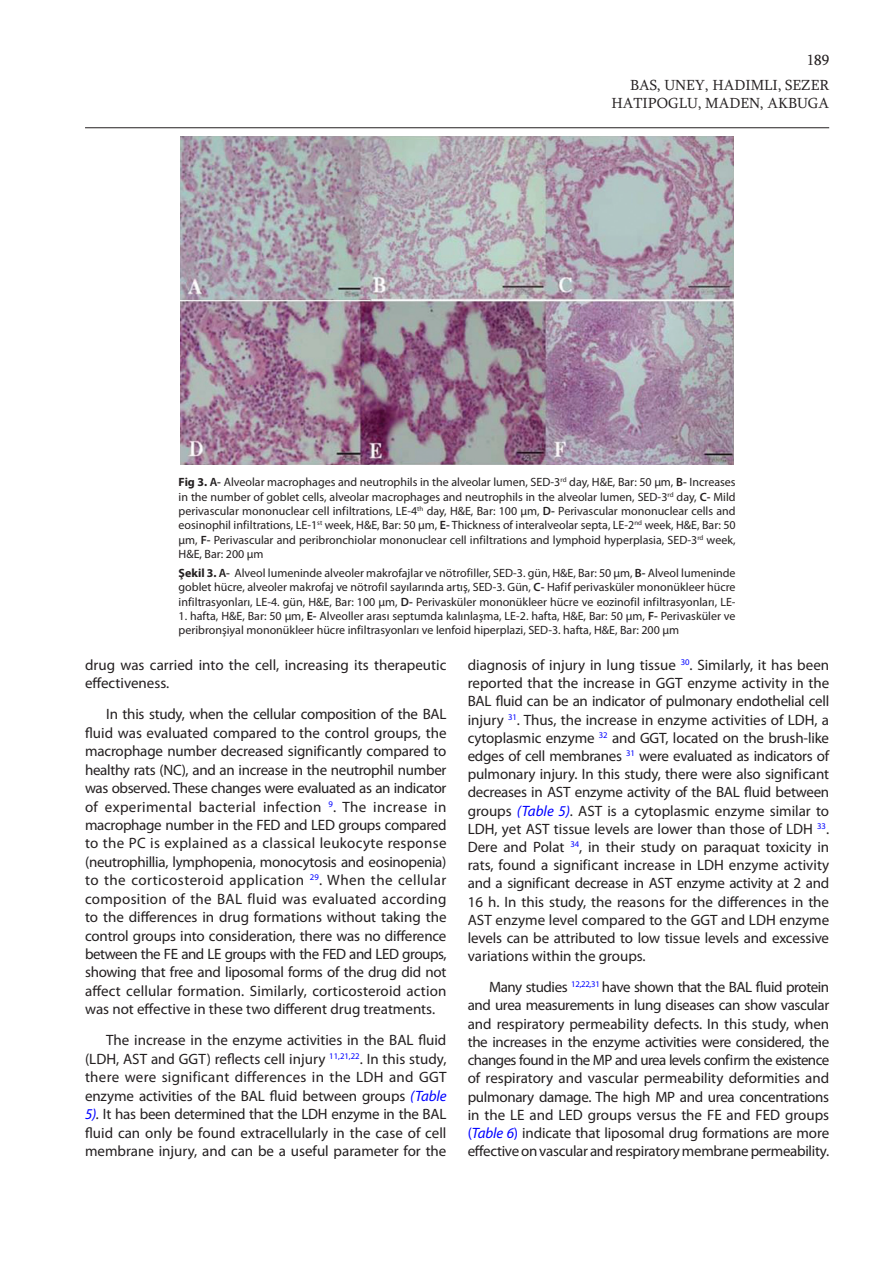
<style>
.page{position:relative;width:893px;height:1263px;background:#fff}
.page>*{position:absolute;margin:0;border:0;box-sizing:border-box;transform-origin:0 0}
.METIN{font:15px/18.1px "Myriad Pro";color:#231f20;text-align:justify}
.UST_BILGI_SAG{font:15px "Sylfaen";color:#231f20}
.sag_numara{font:15px "Sylfaen";color:#231f20}
.METIN-2{font:12px/14.4px "Myriad Pro";color:#231f20;text-align:justify}
.s1{font-weight:700}
.s2{font-weight:600}
.s3{font-style:italic;color:#00f}
.s4{font-style:italic}
.s5{color:#00f}
</style>
<div class="page">
<hr style="left:85px;top:127px;width:744px;height:1px;background:#231f20">
<img style="left:181px;top:136px;width:552px;height:329px">
<p class="sag_numara" style="left:807px;top:50px;width:24px">189</p>
<p class="UST_BILGI_SAG" style="left:630px;top:75px;width:201px">BAS, UNEY, HADIMLI, SEZER</p>
<p class="UST_BILGI_SAG" style="left:611px;top:93px;width:219px">HATIPOGLU, MADEN, AKBUGA</p>
<p class="METIN-2" style="left:179px;top:475px;width:559px"><span class="s1">Fig 3.</span> <span class="s2">A-</span> Alveolar macrophages and neutrophils in the alveolar lumen, SED-3<sup>rd</sup> day, H&amp;E, Bar: 50 µm, <span class="s2">B-</span> Increases in the number of goblet cells, alveolar macrophages and neutrophils in the alveolar lumen, SED-3<sup>rd</sup> day, <span class="s2">C-</span> Mild perivascular mononuclear cell infiltrations, LE-4<sup>th</sup> day, H&amp;E, Bar: 100 µm, <span class="s2">D-</span> Perivascular mononuclear cells and eosinophil infiltrations, LE-1<sup>st</sup> week, H&amp;E, Bar: 50 µm, <span class="s2">E-</span> Thickness of interalveolar septa, LE-2<sup>nd</sup> week, H&amp;E, Bar: 50 µm, <span class="s2">F-</span> Perivascular and peribronchiolar mononuclear cell infiltrations and lymphoid hyperplasia, SED-3<sup>rd</sup> week, H&amp;E, Bar: 200 µm</p>
<p class="METIN-2" style="left:179px;top:565px;width:559px"><span class="s1">Şekil 3.</span> <span class="s2">A-</span> Alveol lumeninde alveoler makrofajlar ve nötrofiller, SED-3. gün, H&amp;E, Bar: 50 µm, <span class="s2">B-</span> Alveol lumeninde goblet hücre, alveoler makrofaj ve nötrofil sayılarında artış, SED-3. Gün, <span class="s2">C-</span> Hafif perivasküler mononükleer hücre infiltrasyonları, LE-4. gün, H&amp;E, Bar: 100 µm, <span class="s2">D-</span> Perivasküler mononükleer hücre ve eozinofil infiltrasyonları, LE-</p>
<p class="METIN-2" style="left:179px;top:609px;width:558px">1. hafta, H&amp;E, Bar: 50 µm, <span class="s2">E-</span> Alveoller arası septumda kalınlaşma, LE-2. hafta, H&amp;E, Bar: 50 µm, <span class="s2">F-</span> Perivasküler ve peribronşiyal mononükleer hücre infiltrasyonları ve lenfoid hiperplazi, SED-3. hafta, H&amp;E, Bar: 200 µm</p>
<p class="METIN" style="left:85px;top:655px;width:363px">drug was carried into the cell, increasing its therapeutic effectiveness.</p>
<p class="METIN" style="left:85px;top:705px;width:363px;text-indent:21px">In this study, when the cellular composition of the BAL fluid was evaluated compared to the control groups, the macrophage number decreased significantly compared to healthy rats (NC), and an increase in the neutrophil number was observed. These changes were evaluated as an indicator of experimental bacterial infection <sup>9</sup>. The increase in macrophage number in the FED and LED groups compared to the PC is explained as a classical leukocyte response (neutrophillia, lymphopenia, monocytosis and eosinopenia) to the corticosteroid application <sup>29</sup>. When the cellular composition of the BAL fluid was evaluated according to the differences in drug formations without taking the control groups into consideration, there was no difference between the FE and LE groups with the FED and LED groups, showing that free and liposomal forms of the drug did not affect cellular formation. Similarly, corticosteroid action was not effective in these two different drug treatments.</p>
<p class="METIN" style="left:85px;top:1031px;width:363px;text-indent:21px">The increase in the enzyme activities in the BAL fluid (LDH, AST and GGT) reflects cell injury <sup>11,21,22</sup>. In this study, there were significant differences in the LDH and GGT enzyme activities of the BAL fluid between groups <span class="s3">(Table 5)</span><span class="s4">.</span> It has been determined that the LDH enzyme in the BAL fluid can only be found extracellularly in the case of cell membrane injury, and can be a useful parameter for the</p>
<p class="METIN" style="left:468px;top:655px;width:363px">diagnosis of injury in lung tissue <sup>30</sup>. Similarly, it has been reported that the increase in GGT enzyme activity in the BAL fluid can be an indicator of pulmonary endothelial cell injury <sup>31</sup>. Thus, the increase in enzyme activities of LDH, a cytoplasmic enzyme <sup>32</sup> and GGT, located on the brush-like edges of cell membranes <sup>31</sup> were evaluated as indicators of pulmonary injury. In this study, there were also significant decreases in AST enzyme activity of the BAL fluid between groups <span class="s3">(Table 5)</span>. AST is a cytoplasmic enzyme similar to LDH, yet AST tissue levels are lower than those of LDH <sup>33</sup>.<br>Dere and Polat <sup>34</sup>, in their study on paraquat toxicity in rats, found a significant increase in LDH enzyme activity and a significant decrease in AST enzyme activity at 2 and 16 h. In this study, the reasons for the differences in the AST enzyme level compared to the GGT and LDH enzyme levels can be attributed to low tissue levels and excessive variations within the groups.</p>
<p class="METIN" style="left:468px;top:978px;width:363px;text-indent:21px">Many studies <sup>12,22,31</sup> have shown that the BAL fluid protein and urea measurements in lung diseases can show vascular and respiratory permeability defects. In this study, when the increases in the enzyme activities were considered, the changes found in the MP and urea levels confirm the existence of respiratory and vascular permeability deformities and pulmonary damage. The high MP and urea concentrations in the LE and LED groups versus the FE and FED groups <span class="s5">(</span><span class="s3">Table 6</span><span class="s5">)</span> indicate that liposomal drug formations are more effective on vascular and respiratory membrane permeability.</p>
</div>
